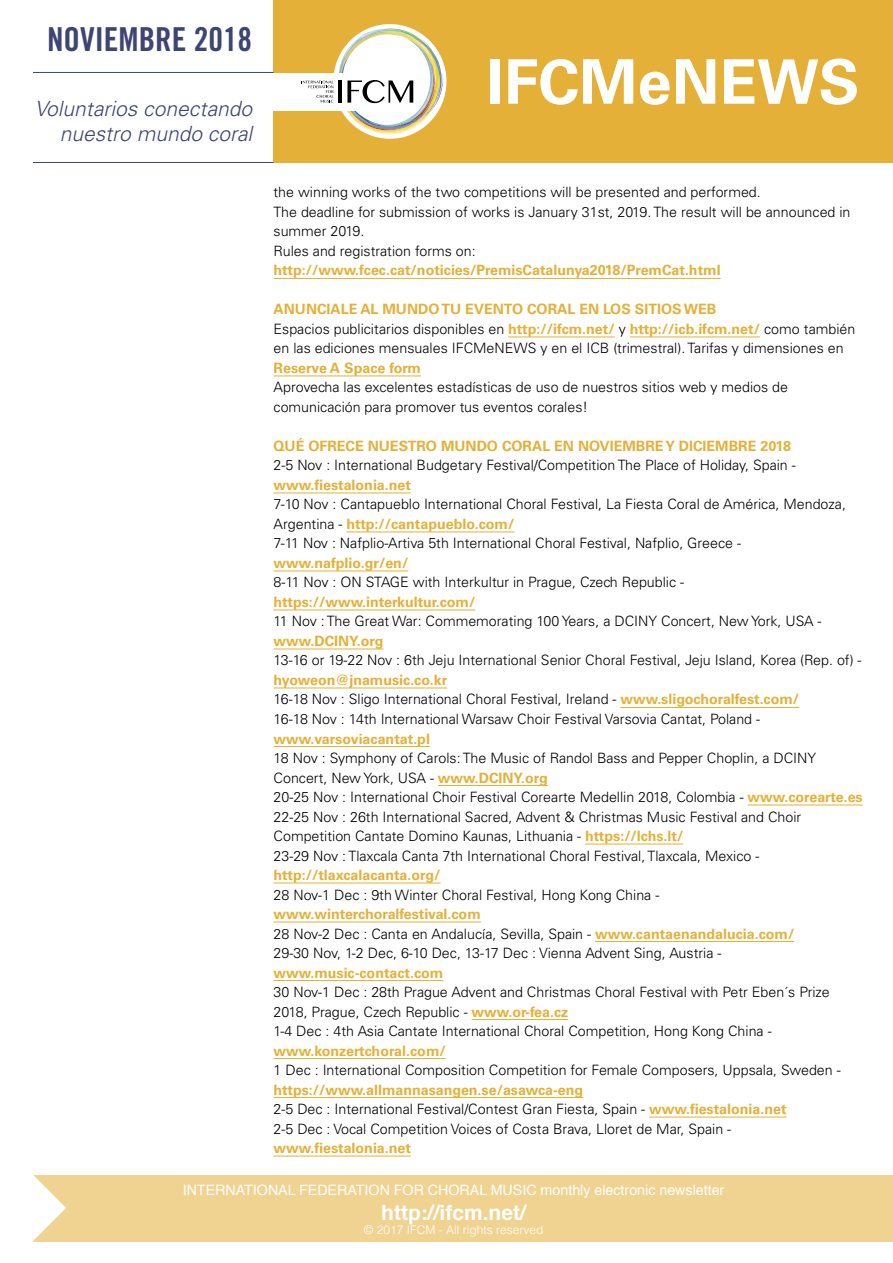
<style>
.page{position:relative;width:893px;height:1263px;background:#fff}
.page>*{position:absolute;margin:0;border:0;box-sizing:border-box;transform-origin:0 0}
.t1{font:700 61.5px "Univers LT Std";color:#fff}
.Month{font:33px "Trade Gothic LT Std Bd Cn 20";color:#3e4575}
.Volunteer{font:italic 300 21px/25.2px "Univers LT Std";color:#3e4575;text-align:right}
.t2{font:700 21px "Helvetica";color:#fff}
.Text{font:300 14.25px/19.5px "Univers LT Std";color:#000}
.Subtitle{font:300 14.25px/19.5px "Univers LT Std";color:#000}
.Subtitle-2{font:700 14.25px "Univers LT Std";color:#e4b038}
.t3{font:14.25px "Helvetica";color:#fff}
.t4{font:300 12px "Helvetica";color:#fff}
.s1{font-weight:700;color:#e4b038}
</style>
<div class="page">
<div style="left:274px;top:0;width:619px;height:163px;background:#e4b038"></div>
<div style="left:33px;top:1176px;width:860px;height:66px;background:#f0d391"></div>
<svg style="left:33px;top:1175px;width:33px;height:66px"></svg>
<div style="left:333px;top:24px;width:113px;height:115px;background:#fff;border-radius:50%"></div>
<div style="left:270px;top:73px;width:117px;height:38px;background:#fff"></div>
<svg style="left:302px;top:29px;width:141px;height:105px"></svg>
<hr style="left:274px;top:278px;width:447px;height:1px;background:#e4b038">
<hr style="left:508px;top:337px;width:107px;height:1px;background:#e4b038">
<hr style="left:630px;top:337px;width:130px;height:1px;background:#e4b038">
<hr style="left:274px;top:376px;width:147px;height:1px;background:#e4b038">
<hr style="left:274px;top:493px;width:137px;height:1px;background:#e4b038">
<hr style="left:346px;top:532px;width:168px;height:1px;background:#e4b038">
<hr style="left:274px;top:571px;width:134px;height:1px;background:#e4b038">
<hr style="left:274px;top:610px;width:201px;height:1px;background:#e4b038">
<hr style="left:274px;top:649px;width:109px;height:1px;background:#e4b038">
<hr style="left:274px;top:688px;width:173px;height:1px;background:#e4b038">
<hr style="left:620px;top:707px;width:179px;height:1px;background:#e4b038">
<hr style="left:274px;top:746px;width:156px;height:1px;background:#e4b038">
<hr style="left:438px;top:785px;width:110px;height:1px;background:#e4b038">
<hr style="left:748px;top:805px;width:115px;height:1px;background:#e4b038">
<hr style="left:585px;top:844px;width:98px;height:1px;background:#e4b038">
<hr style="left:274px;top:883px;width:166px;height:1px;background:#e4b038">
<hr style="left:274px;top:922px;width:207px;height:1px;background:#e4b038">
<hr style="left:595px;top:941px;width:199px;height:1px;background:#e4b038">
<hr style="left:274px;top:980px;width:169px;height:1px;background:#e4b038">
<hr style="left:472px;top:1019px;width:96px;height:1px;background:#e4b038">
<hr style="left:274px;top:1058px;width:172px;height:1px;background:#e4b038">
<hr style="left:274px;top:1097px;width:309px;height:1px;background:#e4b038">
<hr style="left:649px;top:1117px;width:138px;height:1px;background:#e4b038">
<hr style="left:274px;top:1156px;width:137px;height:1px;background:#e4b038">
<hr style="left:33px;top:72px;width:241px;height:1px;background:#3e4575">
<hr style="left:33px;top:162px;width:241px;height:1px;background:#3e4575">
<p class="Month" style="left:47px;top:19px;width:207px">NOVIEMBRE 2018</p>
<p class="Volunteer" style="left:35px;top:96px;width:219px">Voluntarios conectando nuestro mundo coral</p>
<p class="t1" style="left:487px;top:46px;width:374px">IFCMeNEWS</p>
<p class="Subtitle" style="left:274px;top:183px;width:489px">the winning works of the two competitions will be presented and performed.</p>
<p class="Subtitle" style="left:274px;top:202px;width:578px">The deadline for submission of works is January 31st, 2019. The result will be announced in summer 2019.</p>
<p class="Subtitle" style="left:274px;top:241px;width:204px">Rules and registration forms on:</p>
<p class="Subtitle-2" style="left:274px;top:262px;width:449px">http://www.fcec.cat/noticies/PremisCatalunya2018/PremCat.html</p>
<p class="Subtitle-2" style="left:274px;top:301px;width:444px">ANUNCIALE AL MUNDO TU EVENTO CORAL EN LOS SITIOS WEB</p>
<p class="Text" style="left:274px;top:319px;width:583px">Espacios publicitarios disponibles en <span class="s1">http://ifcm.net/</span> y <span class="s1">http://icb.ifcm.net/</span> como también en las ediciones mensuales IFCMeNEWS y en el ICB (trimestral). Tarifas y dimensiones en<br><span class="s1">Reserve A Space form</span></p>
<p class="Text" style="left:274px;top:378px;width:516px">Aprovecha las excelentes estadísticas de uso de nuestros sitios web y medios de comunicación para promover tus eventos corales!</p>
<p class="Subtitle-2" style="left:274px;top:438px;width:519px">QUÉ OFRECE NUESTRO MUNDO CORAL EN NOVIEMBRE Y DICIEMBRE 2018</p>
<p class="Text" style="left:274px;top:456px;width:524px">2-5 Nov : International Budgetary Festival/Competition The Place of Holiday, Spain - <span class="s1">www.fiestalonia.net</span></p>
<p class="Text" style="left:274px;top:495px;width:574px">7-10 Nov : Cantapueblo International Choral Festival, La Fiesta Coral de América, Mendoza,<br>Argentina - <span class="s1">http://cantapueblo.com/</span></p>
<p class="Text" style="left:274px;top:534px;width:469px">7-11 Nov : Nafplio-Artiva 5th International Choral Festival, Nafplio, Greece - <span class="s1">www.nafplio.gr/en/</span></p>
<p class="Text" style="left:274px;top:573px;width:412px">8-11 Nov : ON STAGE with Interkultur in Prague, Czech Republic - <span class="s1">https://www.interkultur.com/</span></p>
<p class="Text" style="left:274px;top:612px;width:549px">11 Nov : The Great War: Commemorating 100 Years, a DCINY Concert, New York, USA - <span class="s1">www.DCINY.org</span></p>
<p class="Text" style="left:274px;top:651px;width:589px">13-16 or 19-22 Nov : 6th Jeju International Senior Choral Festival, Jeju Island, Korea (Rep. of) - <span class="s1">hyoweon@jnamusic.co.kr</span></p>
<p class="Text" style="left:274px;top:690px;width:527px">16-18 Nov : Sligo International Choral Festival, Ireland - <span class="s1">www.sligochoralfest.com/</span></p>
<p class="Text" style="left:274px;top:709px;width:488px">16-18 Nov : 14th International Warsaw Choir Festival Varsovia Cantat, Poland - <span class="s1">www.varsoviacantat.pl</span></p>
<p class="Text" style="left:274px;top:748px;width:544px">18 Nov : Symphony of Carols: The Music of Randol Bass and Pepper Choplin, a DCINY<br>Concert, New York, USA - <span class="s1">www.DCINY.org</span></p>
<p class="Text" style="left:274px;top:787px;width:591px">20-25 Nov : International Choir Festival Corearte Medellin 2018, Colombia - <span class="s1">www.corearte.es</span></p>
<p class="Text" style="left:274px;top:807px;width:529px">22-25 Nov : 26th International Sacred, Advent &amp; Christmas Music Festival and Choir<br>Competition Cantate Domino Kaunas, Lithuania - <span class="s1">https://lchs.lt/</span></p>
<p class="Text" style="left:274px;top:846px;width:487px">23-29 Nov : Tlaxcala Canta 7th International Choral Festival, Tlaxcala, Mexico - <span class="s1">http://tlaxcalacanta.org/</span></p>
<p class="Text" style="left:274px;top:885px;width:387px">28 Nov-1 Dec : 9th Winter Choral Festival, Hong Kong China - <span class="s1">www.winterchoralfestival.com</span></p>
<p class="Text" style="left:274px;top:924px;width:522px">28 Nov-2 Dec : Canta en Andalucía, Sevilla, Spain - <span class="s1">www.cantaenandalucia.com/</span></p>
<p class="Text" style="left:274px;top:943px;width:449px">29-30 Nov, 1-2 Dec, 6-10 Dec, 13-17 Dec : Vienna Advent Sing, Austria - <span class="s1">www.music-contact.com</span></p>
<p class="Text" style="left:274px;top:982px;width:558px">30 Nov-1 Dec : 28th Prague Advent and Christmas Choral Festival with Petr Eben´s Prize<br>2018, Prague, Czech Republic - <span class="s1">www.or-fea.cz</span></p>
<p class="Text" style="left:274px;top:1021px;width:500px">1-4 Dec : 4th Asia Cantate International Choral Competition, Hong Kong China - <span class="s1">www.konzertchoral.com/</span></p>
<p class="Text" style="left:274px;top:1060px;width:569px">1 Dec : International Composition Competition for Female Composers, Uppsala, Sweden - <span class="s1">https://www.allmannasangen.se/asawca-eng</span></p>
<p class="Text" style="left:274px;top:1099px;width:515px">2-5 Dec : International Festival/Contest Gran Fiesta, Spain - <span class="s1">www.fiestalonia.net</span></p>
<p class="Text" style="left:274px;top:1119px;width:459px">2-5 Dec : Vocal Competition Voices of Costa Brava, Lloret de Mar, Spain - <span class="s1">www.fiestalonia.net</span></p>
<p class="t3" style="left:183px;top:1178px;width:543px">INTERNATIONAL FEDERATION FOR CHORAL MUSIC monthly electronic newsletter</p>
<p class="t2" style="left:381px;top:1195px;width:146px">http://ifcm.net/</p>
<p class="t4" style="left:364px;top:1220px;width:181px">© 2017 IFCM - All rights reserved</p>
</div>
